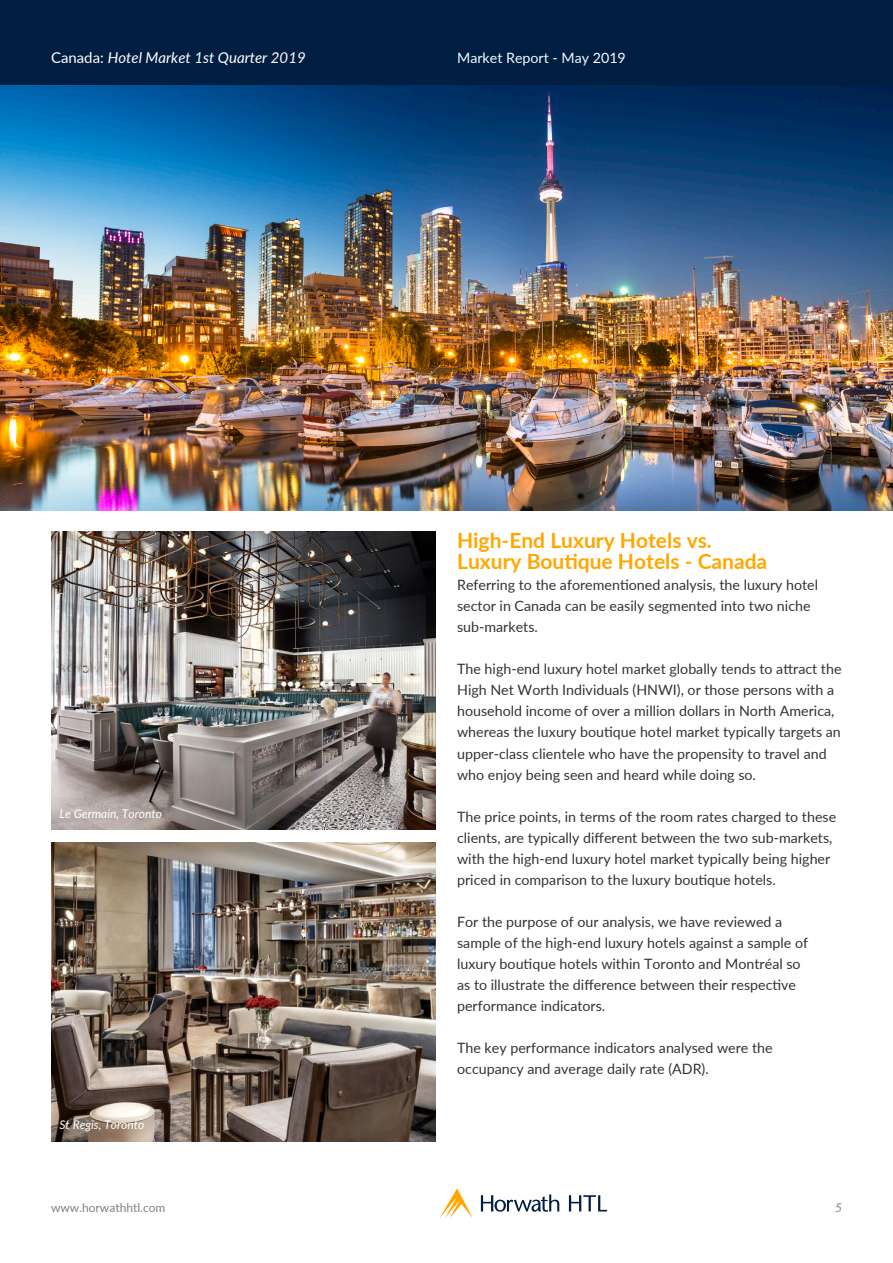
<style>
.page{position:relative;width:893px;height:1263px;background:#fff}
.page>*{position:absolute;margin:0;border:0;box-sizing:border-box;transform-origin:0 0}
.t1{font:700 21px "Lato";color:#ffa700}
.t2{font:italic 15px "Lato";color:#fff}
.t3{font:14.25px/21px "Lato";color:#333}
.t4{font:14.25px "Lato";color:#f3fafe}
.t5{font:italic 12px "Lato";color:#fff}
.t6{font:12px "Lato";color:#808080}
.t7{font:italic 12px "Lato";color:#808080}
.s1{font-style:normal}
</style>
<div class="page">
<div style="left:0;top:0;width:893px;height:85px;background:#001e41"></div>
<svg style="left:439px;top:1188px;width:34px;height:30px"></svg>
<svg style="left:481px;top:1194px;width:78px;height:18px"></svg>
<svg style="left:569px;top:1195px;width:38px;height:16px"></svg>
<img style="left:0;top:85px;width:893px;height:425px">
<img style="left:51px;top:531px;width:385px;height:299px">
<img style="left:51px;top:843px;width:385px;height:298px">
<p class="t2" style="left:51px;top:47px;width:256px"><span class="s1">Canada:</span> Hotel Market 1st Quarter 2019</p>
<p class="t4" style="left:457px;top:47px;width:170px">Market Report - May 2019</p>
<p class="t5" style="left:60px;top:805px;width:104px">Le Germain, Toronto</p>
<p class="t5" style="left:60px;top:1116px;width:86px">St Regis, Toronto</p>
<p class="t1" style="left:457px;top:525px;width:256px">High-End Luxury Hotels vs.</p>
<p class="t1" style="left:457px;top:546px;width:312px">Luxury Boutique Hotels - Canada</p>
<p class="t3" style="left:457px;top:574px;width:363px">Referring to the aforementioned analysis, the luxury hotel sector in Canada can be easily segmented into two niche</p>
<p class="t3" style="left:457px;top:616px;width:82px">sub-markets.</p>
<p class="t3" style="left:457px;top:658px;width:386px">The high-end luxury hotel market globally tends to attract the High Net Worth Individuals (HNWI), or those persons with a household income of over a million dollars in North America, whereas the luxury boutique hotel market typically targets an upper-class clientele who have the propensity to travel and who enjoy being seen and heard while doing so.</p>
<p class="t3" style="left:457px;top:805px;width:381px">The price points, in terms of the room rates charged to these clients, are typically different between the two sub-markets, with the high-end luxury hotel market typically being higher priced in comparison to the luxury boutique hotels.</p>
<p class="t3" style="left:457px;top:910px;width:353px">For the purpose of our analysis, we have reviewed a sample of the high-end luxury hotels against a sample of luxury boutique hotels within Toronto and Montréal so as to illustrate the difference between their respective performance indicators.</p>
<p class="t3" style="left:457px;top:1036px;width:317px">The key performance indicators analysed were the occupancy and average daily rate (ADR).</p>
<p class="t6" style="left:51px;top:1199px;width:116px">www.horwathhtl.com</p>
<p class="t7" style="left:835px;top:1199px;width:8px">5</p>
</div>
